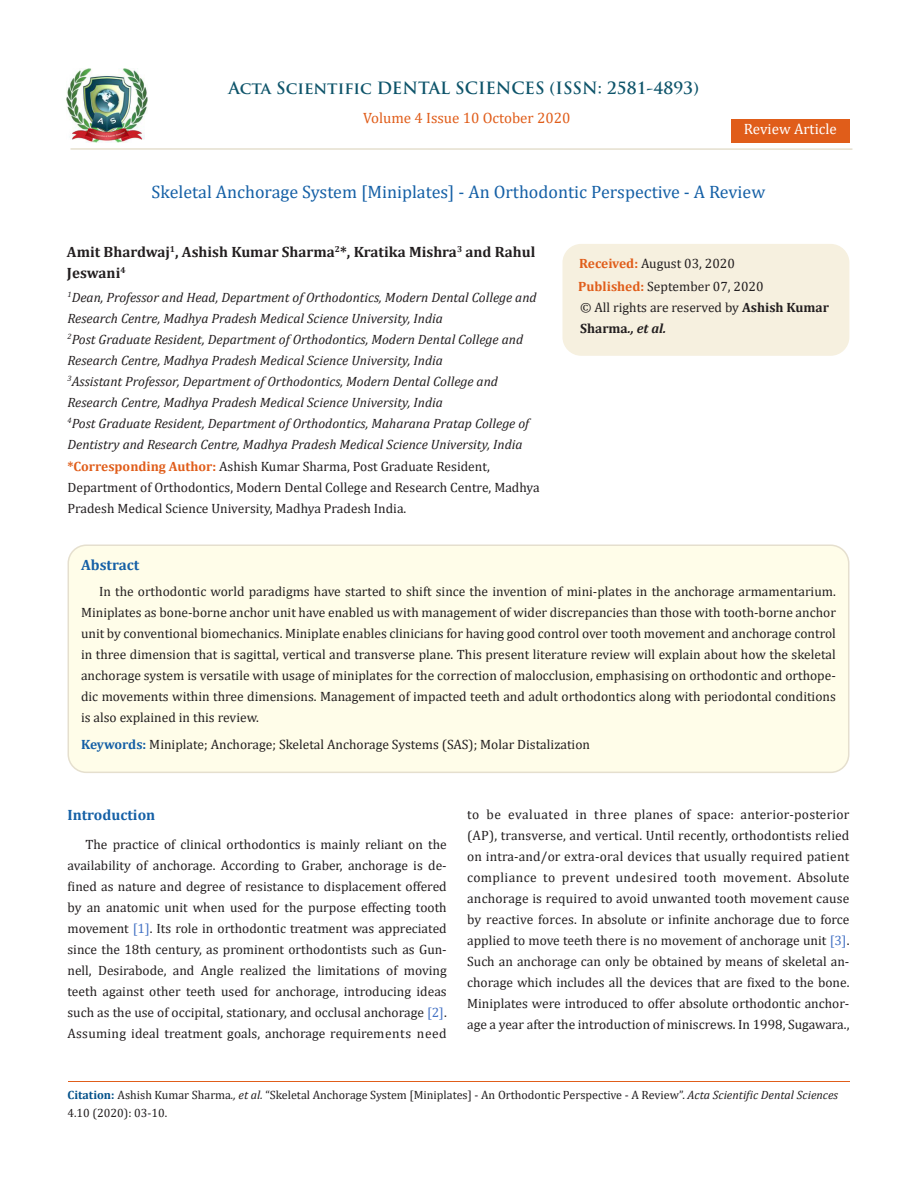
<style>
.page{position:relative;width:917px;height:1188px;background:#fff}
.page>*{position:absolute;margin:0;border:0;box-sizing:border-box;transform-origin:0 0}
.t1{font:18px "Cambria";color:#1560a6}
.t2{font:700 16.5px "Trajan Pro";color:#0e546a}
.t3{font:700 15px/21px "Cambria";color:#231f20}
.t4{font:15px "Cambria";color:#e05d1a}
.Heading_1{font:700 15px "Cambria";color:#1560a6}
.t5{font:15px "Cambria";color:#fff}
.Heading_1-2{font:13.5px/21px "Cambria";color:#231f20;text-align:justify}
.t6{font:italic 13.5px/21px "Cambria";color:#231f20}
.t7{font:12px/18px "Cambria";color:#231f20}
.s1{font-weight:700;color:#e05d1a}
.s2{font-weight:700}
.s3{font-weight:700;font-style:italic}
.s4{font-weight:700;color:#1560a6}
.s5{color:#4472c4}
.s6{font-weight:700;color:#035089}
.s7{font-style:italic}
</style>
<div class="page">
<img style="left:67px;top:68px;width:80px;height:74px">
<div style="left:731px;top:119px;width:118px;height:23px;background:#e05d1a"></div>
<div style="left:563px;top:245px;width:285px;height:110px;background:#f6f0df;border-radius:18px"></div>
<div style="left:562px;top:244px;width:287px;height:112px;border:2px solid #f6f0df;border-radius:18px"></div>
<div style="left:68px;top:545px;width:780px;height:227px;background:#fffde9;border-radius:18px"></div>
<div style="left:67px;top:544px;width:782px;height:229px;border:2px solid #e5dfce;border-radius:18px"></div>
<hr style="left:70px;top:148px;width:782px;height:2px;background:#e5dfce">
<hr style="left:68px;top:1082px;width:781px;height:1px;background:#e05d1a">
<p class="t2" style="left:228px;top:77px;width:472px">Acta Scientific DENTAL SCIENCES (ISSN: 2581-4893)</p>
<p class="t4" style="left:363px;top:109px;width:209px">Volume 4 Issue 10 October 2020</p>
<p class="t5" style="left:743px;top:120px;width:94px">Review Article</p>
<p class="t1" style="left:152px;top:181px;width:615px">Skeletal Anchorage System [Miniplates] - An Orthodontic Perspective - A Review</p>
<p class="t3" style="left:67px;top:241px;width:470px">Amit Bhardwaj<sup>1</sup>, Ashish Kumar Sharma<sup>2</sup>*, Kratika Mishra<sup>3</sup> and Rahul<br>Jeswani<sup>4</sup></p>
<p class="t6" style="left:67px;top:286px;width:470px"><sup>1</sup>Dean, Professor and Head, Department of Orthodontics, Modern Dental College and<br>Research Centre, Madhya Pradesh Medical Science University, India</p>
<p class="t6" style="left:67px;top:328px;width:457px"><sup>2</sup>Post Graduate Resident, Department of Orthodontics, Modern Dental College and<br>Research Centre, Madhya Pradesh Medical Science University, India</p>
<p class="t6" style="left:67px;top:370px;width:432px"><sup>3</sup>Assistant Professor, Department of Orthodontics, Modern Dental College and<br>Research Centre, Madhya Pradesh Medical Science University, India</p>
<p class="t6" style="left:67px;top:412px;width:463px"><sup>4</sup>Post Graduate Resident, Department of Orthodontics, Maharana Pratap College of<br>Dentistry and Research Centre, Madhya Pradesh Medical Science University, India</p>
<p class="Heading_1-2" style="left:67px;top:456px;width:473px;text-align:left"><span class="s1">*Corresponding Author:</span> Ashish Kumar Sharma, Post Graduate Resident,<br>Department of Orthodontics, Modern Dental College and Research Centre, Madhya<br>Pradesh Medical Science University, Madhya Pradesh India.</p>
<p class="Heading_1-2" style="left:579px;top:253px;width:157px"><span class="s1">Received:</span> August 03, 2020</p>
<p class="Heading_1-2" style="left:578px;top:276px;width:187px"><span class="s1">Published:</span> September 07, 2020</p>
<p class="Heading_1-2" style="left:580px;top:297px;width:250px">© All rights are reserved by <span class="s2">Ashish Kumar<br>Sharma</span><span class="s3">., et al.</span></p>
<p class="Heading_1" style="left:81px;top:554px;width:60px">Abstract</p>
<p class="Heading_1-2" style="left:81px;top:581px;width:756px;text-indent:18px">In the orthodontic world paradigms have started to shift since the invention of mini-plates in the anchorage armamentarium.<br>Miniplates as bone-borne anchor unit have enabled us with management of wider discrepancies than those with tooth-borne anchor unit by conventional biomechanics. Miniplate enables clinicians for having good control over tooth movement and anchorage control in three dimension that is sagittal, vertical and transverse plane. This present literature review will explain about how the skeletal anchorage system is versatile with usage of miniplates for the correction of malocclusion, emphasising on orthodontic and orthope&shy;dic movements within three dimensions. Management of impacted teeth and adult orthodontics along with periodontal conditions is also explained in this review.</p>
<p class="Heading_1-2" style="left:81px;top:734px;width:510px"><span class="s4">Keywords:</span> Miniplate; Anchorage; Skeletal Anchorage Systems (SAS); Molar Distalization</p>
<p class="Heading_1" style="left:67px;top:804px;width:89px">Introduction</p>
<p class="Heading_1-2" style="left:67px;top:834px;width:381px;text-indent:18px">The practice of clinical orthodontics is mainly reliant on the availability of anchorage. According to Graber, anchorage is de&shy;fined as nature and degree of resistance to displacement offered by an anatomic unit when used for the purpose effecting tooth movement <span class="s5">[1]</span>. Its role in orthodontic treatment was appreciated since the 18th century, as prominent orthodontists such as Gun&shy;nell, Desirabode, and Angle realized the limitations of moving teeth against other teeth used for anchorage, introducing ideas such as the use of occipital, stationary, and occlusal anchorage <span class="s5">[2]</span>.<br>Assuming ideal treatment goals, anchorage requirements need</p>
<p class="Heading_1-2" style="left:467px;top:804px;width:384px">to be evaluated in three planes of space: anterior-posterior (AP), transverse, and vertical. Until recently, orthodontists relied on intra-and/or extra-oral devices that usually required patient compliance to prevent undesired tooth movement. Absolute anchorage is required to avoid unwanted tooth movement cause by reactive forces. In absolute or infinite anchorage due to force applied to move teeth there is no movement of anchorage unit <span class="s5">[3]</span>.<br>Such an anchorage can only be obtained by means of skeletal an&shy;chorage which includes all the devices that are fixed to the bone.<br>Miniplates were introduced to offer absolute orthodontic anchor&shy;age a year after the introduction of miniscrews. In 1998, Sugawara.,</p>
<p class="t7" style="left:68px;top:1085px;width:772px"><span class="s6">Citation:</span> Ashish Kumar Sharma<span class="s7">., et al.</span> “Skeletal Anchorage System [Miniplates] - An Orthodontic Perspective - A Review”. <span class="s7">Acta Scientific Dental Sciences<br></span>4.10 (2020): 03-10.</p>
</div>
